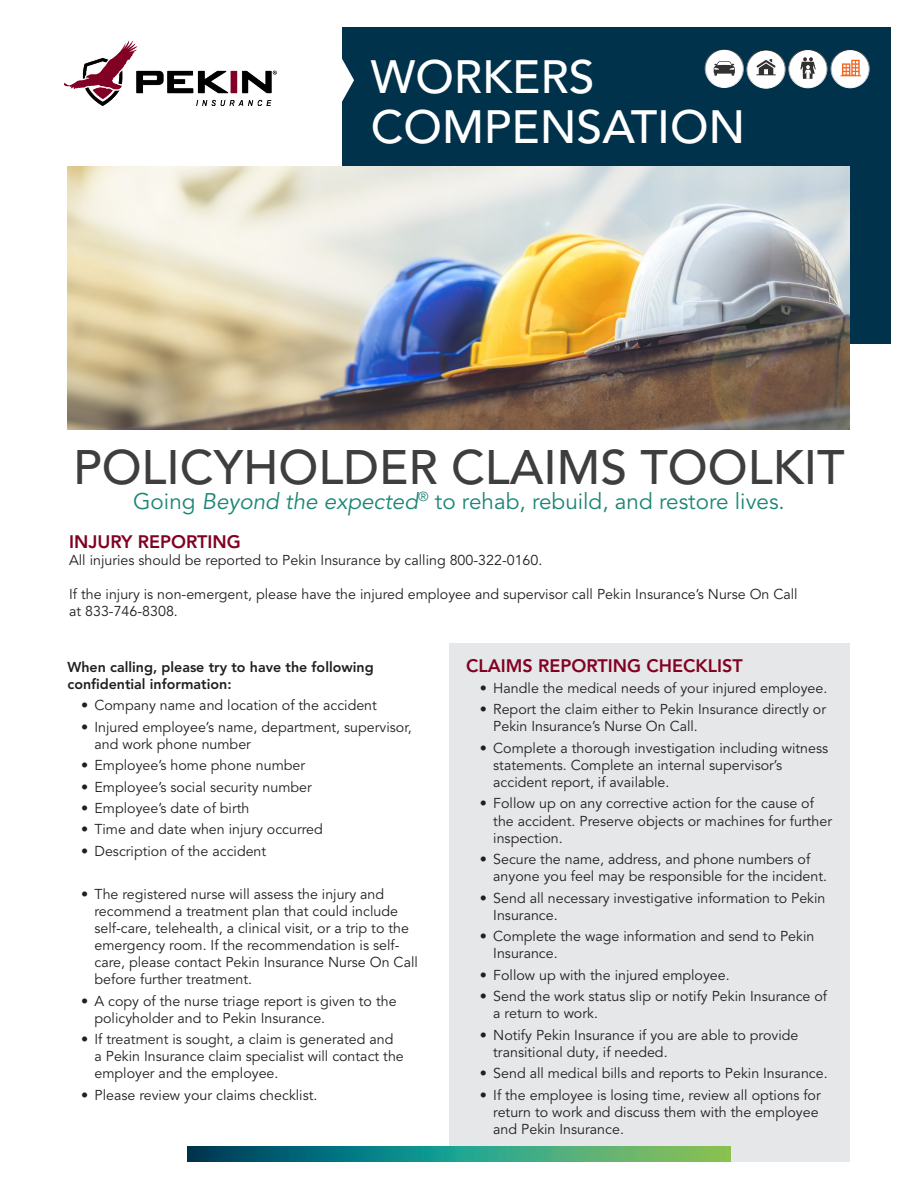
<style>
.page{position:relative;width:918px;height:1188px;background:#fff}
.page>*{position:absolute;margin:0;border:0;box-sizing:border-box;transform-origin:0 0}
.t1{font:500 48px "Avenir LT Pro";color:#3e3e3f}
.t2{font:500 46.35px "Avenir LT Pro";color:#fff}
.t3{font:22.5px "Avenir LT Pro";color:#1b8576}
.t4{font:800 18px "Avenir LT Pro";color:#820123}
.t5{font:14.25px/17.1px "Avenir LT Pro";color:#231f20}
.t6{font:800 14.25px/17.1px "Avenir LT Pro";color:#231f20}
.s1{font-style:italic}
</style>
<div class="page">
<div style="left:449px;top:643px;width:401px;height:518px;background:#e6e7e9"></div>
<div style="left:342px;top:27px;width:549px;height:316px;background:#00324c"></div>
<img style="left:68px;top:166px;width:782px;height:263px">
<img style="left:64px;top:41px;width:212px;height:64px">
<div style="left:831px;top:50px;width:38px;height:38px;background:#fff;border-radius:50%"></div>
<div style="left:831px;top:49px;width:39px;height:39px;border:1px solid #fff;border-radius:50%"></div>
<div style="left:747px;top:50px;width:38px;height:38px;background:#fff;border-radius:50%"></div>
<div style="left:747px;top:50px;width:38px;height:38px;border:1px solid #fff;border-radius:50%"></div>
<svg style="left:756px;top:59px;width:20px;height:16px"></svg>
<div style="left:705px;top:49px;width:38px;height:38px;background:#fff;border-radius:50%"></div>
<div style="left:705px;top:49px;width:39px;height:39px;border:1px solid #fff;border-radius:50%"></div>
<svg style="left:714px;top:61px;width:21px;height:15px"></svg>
<div style="left:789px;top:50px;width:38px;height:38px;background:#fff;border-radius:50%"></div>
<div style="left:789px;top:49px;width:38px;height:39px;border:1px solid #fff;border-radius:50%"></div>
<svg style="left:841px;top:60px;width:20px;height:16px"></svg>
<svg style="left:800px;top:57px;width:16px;height:22px"></svg>
<svg style="left:342px;top:59px;width:12px;height:43px"></svg>
<svg style="left:188px;top:1146px;width:542px;height:15px;background:#2f9076"></svg>
<p class="t2" style="left:371px;top:49px;width:225px">WORKERS</p>
<p class="t2" style="left:371px;top:99px;width:376px">COMPENSATION</p>
<p class="t1" style="left:73px;top:439px;width:773px">POLICYHOLDER CLAIMS TOOLKIT</p>
<p class="t3" style="left:133px;top:488px;width:653px">Going <span class="s1">Beyond the expected</span><sup>®</sup> to rehab, rebuild, and restore lives.</p>
<p class="t4" style="left:69px;top:531px;width:173px">INJURY REPORTING</p>
<p class="t5" style="left:69px;top:552px;width:475px">All injuries should be reported to Pekin Insurance by calling 800-322-0160.</p>
<p class="t5" style="left:69px;top:586px;width:730px">If the injury is non-emergent, please have the injured employee and supervisor call Pekin Insurance’s Nurse On Call at 833-746-8308.</p>
<p class="t6" style="left:68px;top:658px;width:308px">When calling, please try to have the following confidential information:</p>
<p class="t5" style="left:81px;top:697px;width:297px">• Company name and location of the accident</p>
<p class="t5" style="left:94px;top:718px;width:319px;text-indent:-14px">• Injured employee’s name, department, supervisor, and work phone number</p>
<p class="t5" style="left:81px;top:757px;width:226px">• Employee’s home phone number</p>
<p class="t5" style="left:81px;top:778px;width:232px">• Employee’s social security number</p>
<p class="t5" style="left:81px;top:800px;width:170px">• Employee’s date of birth</p>
<p class="t5" style="left:81px;top:821px;width:243px">• Time and date when injury occurred</p>
<p class="t5" style="left:81px;top:843px;width:187px">• Description of the accident</p>
<p class="t5" style="left:94px;top:885px;width:325px;text-indent:-14px">• The registered nurse will assess the injury and recommend a treatment plan that could include self-care, telehealth, a clinical visit, or a trip to the emergency room. If the recommendation is self&shy;care, please contact Pekin Insurance Nurse On Call before further treatment.</p>
<p class="t5" style="left:94px;top:992px;width:304px;text-indent:-14px">• A copy of the nurse triage report is given to the policyholder and to Pekin Insurance.</p>
<p class="t5" style="left:94px;top:1031px;width:311px;text-indent:-14px">• If treatment is sought, a claim is generated and a Pekin Insurance claim specialist will contact the employer and the employee.</p>
<p class="t5" style="left:81px;top:1087px;width:238px">• Please review your claims checklist.</p>
<p class="t4" style="left:466px;top:655px;width:278px">CLAIMS REPORTING CHECKLIST</p>
<p class="t5" style="left:480px;top:680px;width:349px">• Handle the medical needs of your injured employee.</p>
<p class="t5" style="left:493px;top:701px;width:334px;text-indent:-14px">• Report the claim either to Pekin Insurance directly or<br>Pekin Insurance’s Nurse On Call.</p>
<p class="t5" style="left:493px;top:740px;width:336px;text-indent:-14px">• Complete a thorough investigation including witness statements. Complete an internal supervisor’s accident report, if available.</p>
<p class="t5" style="left:493px;top:795px;width:340px;text-indent:-14px">• Follow up on any corrective action for the cause of the accident. Preserve objects or machines for further inspection.</p>
<p class="t5" style="left:493px;top:851px;width:335px;text-indent:-14px">• Secure the name, address, and phone numbers of anyone you feel may be responsible for the incident.</p>
<p class="t5" style="left:493px;top:889px;width:334px;text-indent:-14px">• Send all necessary investigative information to Pekin<br>Insurance.</p>
<p class="t5" style="left:493px;top:928px;width:323px;text-indent:-14px">• Complete the wage information and send to Pekin<br>Insurance.</p>
<p class="t5" style="left:480px;top:966px;width:251px">• Follow up with the injured employee.</p>
<p class="t5" style="left:493px;top:988px;width:335px;text-indent:-14px">• Send the work status slip or notify Pekin Insurance of a return to work.</p>
<p class="t5" style="left:493px;top:1026px;width:307px;text-indent:-14px">• Notify Pekin Insurance if you are able to provide transitional duty, if needed.</p>
<p class="t5" style="left:480px;top:1065px;width:349px">• Send all medical bills and reports to Pekin Insurance.</p>
<p class="t5" style="left:493px;top:1086px;width:329px;text-indent:-14px">• If the employee is losing time, review all options for return to work and discuss them with the employee and Pekin Insurance.</p>
</div>
